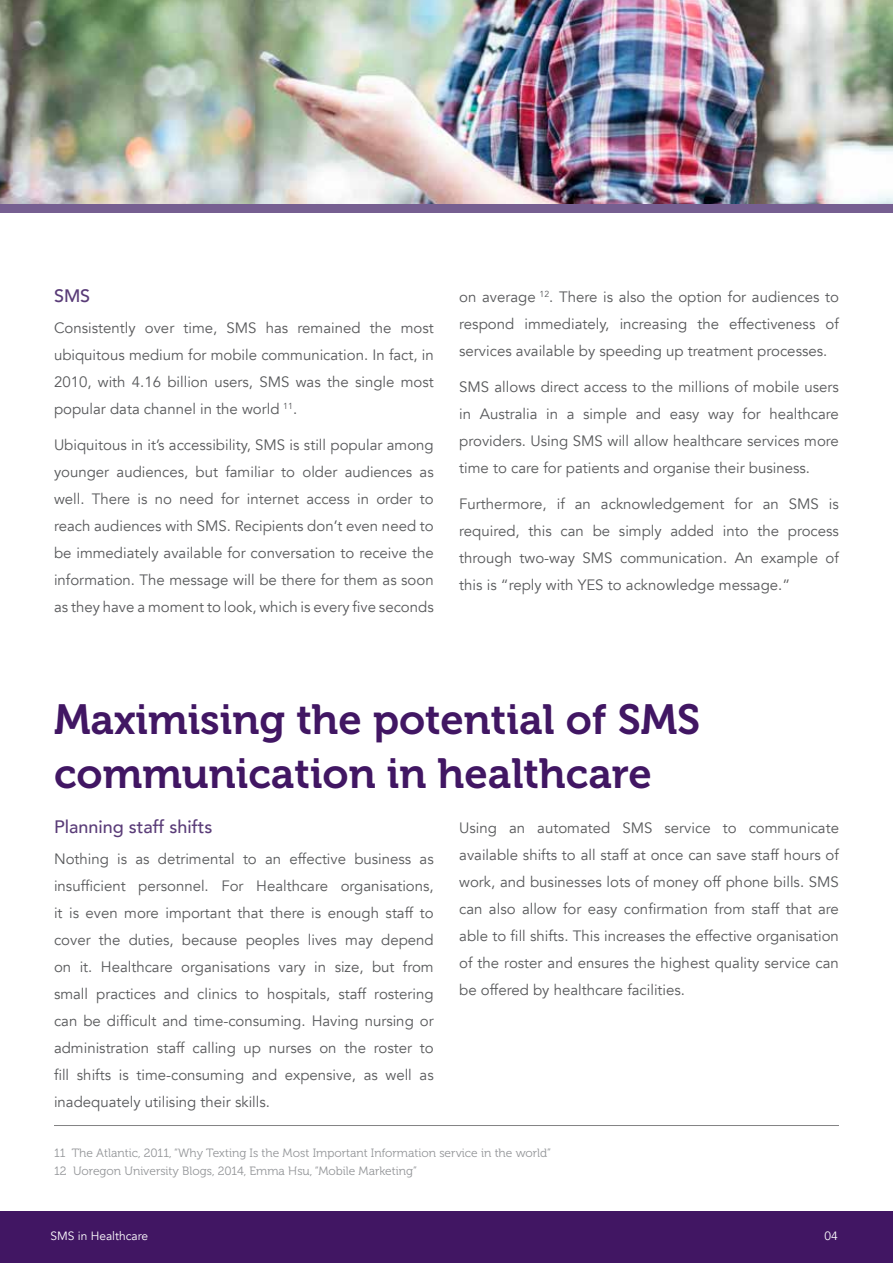
<style>
.page{position:relative;width:893px;height:1263px;background:#fff}
.page>*{position:absolute;margin:0;border:0;box-sizing:border-box;transform-origin:0 0}
.t1{font:42px/54px "Museo 700";color:#411663}
.t2{font:500 18px "Avenir";color:#5a3c78}
.t3{font:15px/27px "Avenir";color:#58595b;text-align:justify}
.t4{font:12px/18px "Museo 300";color:#939598}
.t5{font:12px "Avenir";color:#fff}
</style>
<div class="page">
<div style="left:0;top:1212px;width:893px;height:51px;background:#411663"></div>
<img style="left:0;top:0;width:893px;height:204px">
<div style="left:0;top:204px;width:893px;height:9px;background:#765f91"></div>
<hr style="left:54px;top:1125px;width:785px;height:1px;background:#838384">
<p class="t2" style="left:54px;top:280px;width:38px">SMS</p>
<p class="t3" style="left:54px;top:315px;width:381px">Consistently over time, SMS has remained the most ubiquitous medium for mobile communication. In fact, in 2010, with 4.16 billion users, SMS was the single most popular data channel in the world <sup>11</sup>.</p>
<p class="t3" style="left:54px;top:432px;width:381px">Ubiquitous in it’s accessibility, SMS is still popular among younger audiences, but familiar to older audiences as well. There is no need for internet access in order to reach audiences with SMS. Recipients don’t even need to be immediately available for conversation to receive the information. The message will be there for them as soon as they have a moment to look, which is every five seconds</p>
<p class="t3" style="left:459px;top:283px;width:381px">on average <sup>12</sup>. There is also the option for audiences to respond immediately, increasing the effectiveness of services available by speeding up treatment processes.</p>
<p class="t3" style="left:459px;top:373px;width:381px">SMS allows direct access to the millions of mobile users in Australia in a simple and easy way for healthcare providers. Using SMS will allow healthcare services more time to care for patients and organise their business.</p>
<p class="t3" style="left:459px;top:490px;width:381px">Furthermore, if an acknowledgement for an SMS is required, this can be simply added into the process through two-way SMS communication. An example of this is “reply with YES to acknowledge message.”</p>
<h1 class="t1" style="left:54px;top:693px;width:648px">Maximising the potential of SMS communication in healthcare</h1>
<p class="t2" style="left:54px;top:811px;width:160px">Planning staff shifts</p>
<p class="t3" style="left:54px;top:846px;width:381px">Nothing is as detrimental to an effective business as insufficient personnel. For Healthcare organisations, it is even more important that there is enough staff to cover the duties, because peoples lives may depend on it. Healthcare organisations vary in size, but from small practices and clinics to hospitals, staff rostering can be difficult and time-consuming. Having nursing or administration staff calling up nurses on the roster to fill shifts is time-consuming and expensive, as well as inadequately utilising their skills.</p>
<p class="t3" style="left:459px;top:814px;width:381px">Using an automated SMS service to communicate available shifts to all staff at once can save staff hours of work, and businesses lots of money off phone bills. SMS can also allow for easy confirmation from staff that are able to fill shifts. This increases the effective organisation of the roster and ensures the highest quality service can be offered by healthcare facilities.</p>
<p class="t4" style="left:54px;top:1144px;width:499px">11 The Atlantic, 2011, “Why Texting Is the Most Important Information service in the world”<br>12 Uoregon University Blogs, 2014, Emma Hsu, “Mobile Marketing”</p>
<p class="t5" style="left:50px;top:1229px;width:99px">SMS in Healthcare</p>
<p class="t5" style="left:824px;top:1229px;width:15px">04</p>
</div>
